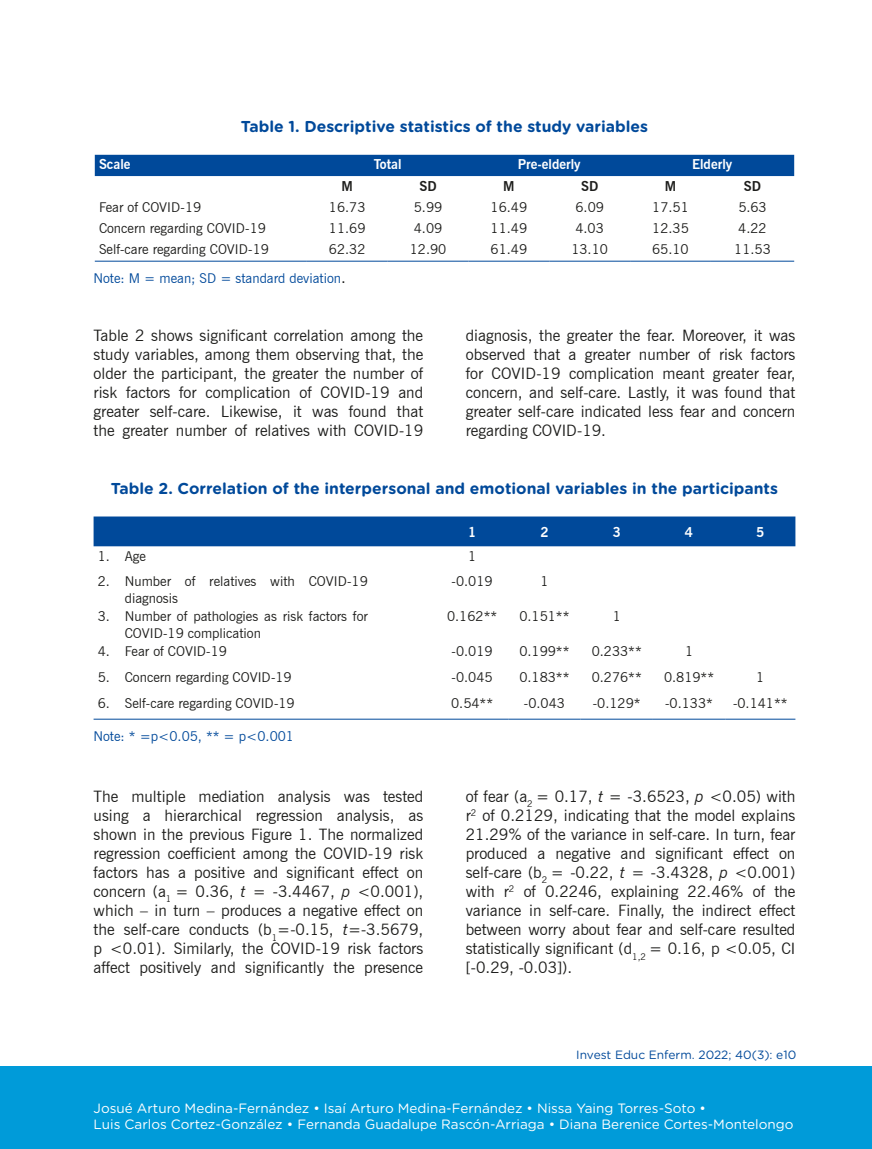
<style>
.page{position:relative;width:872px;height:1149px;background:#fff}
.page>*{position:absolute;margin:0;border:0;box-sizing:border-box;transform-origin:0 0}
.t1{font:15.75px/19px "News Gothic BT";color:#1d1d1b;text-align:justify}
.t2{font:700 15.75px "Gotham Rounded";color:#00499a}
.t3{font:13.5px/16.2px "News Gothic BT";color:#1d1d1b}
.t4{font:13.5px/16.2px "Gotham Rounded";color:#fff}
.t5{font:13.5px "News Gothic BT";color:#00499a}
.t6{font:700 13.5px "News Gothic BT";color:#fff}
.t7{font:700 13.5px "News Gothic BT";color:#1d1d1b}
.t8{font:12px "Gotham Rounded";color:#00499a}
.s1{font-size:15.75px;color:#1d1d1b}
.s2{font-style:italic}
</style>
<div class="page">
<div style="left:0;top:1065px;width:872px;height:83px;background:#009bd9"></div>
<div style="left:95px;top:155px;width:699px;height:21px;background:#00499a"></div>
<hr style="left:95px;top:261px;width:212px;height:1px;background:#00499a">
<hr style="left:307px;top:261px;width:81px;height:1px;background:#00499a">
<hr style="left:388px;top:261px;width:80px;height:1px;background:#00499a">
<hr style="left:468px;top:261px;width:81px;height:1px;background:#00499a">
<hr style="left:549px;top:261px;width:81px;height:1px;background:#00499a">
<hr style="left:630px;top:261px;width:81px;height:1px;background:#00499a">
<hr style="left:711px;top:261px;width:83px;height:1px;background:#00499a">
<div style="left:94px;top:516px;width:701px;height:30px;background:#00499a"></div>
<hr style="left:94px;top:718px;width:342px;height:1px;background:#00499a">
<hr style="left:436px;top:718px;width:72px;height:1px;background:#00499a">
<hr style="left:508px;top:718px;width:72px;height:1px;background:#00499a">
<hr style="left:580px;top:718px;width:73px;height:1px;background:#00499a">
<hr style="left:653px;top:718px;width:72px;height:1px;background:#00499a">
<hr style="left:725px;top:718px;width:70px;height:1px;background:#00499a">
<p class="t2" style="left:241px;top:115px;width:409px">Table 1. Descriptive statistics of the study variables</p>
<p class="t6" style="left:99px;top:156px;width:33px">Scale</p>
<p class="t6" style="left:374px;top:156px;width:29px">Total</p>
<p class="t6" style="left:518px;top:156px;width:64px">Pre-elderly</p>
<p class="t6" style="left:692px;top:156px;width:42px">Elderly</p>
<p class="t7" style="left:341px;top:177px;width:13px">M</p>
<p class="t7" style="left:419px;top:177px;width:19px">SD</p>
<p class="t7" style="left:503px;top:177px;width:13px">M</p>
<p class="t7" style="left:581px;top:177px;width:19px">SD</p>
<p class="t7" style="left:665px;top:177px;width:13px">M</p>
<p class="t7" style="left:744px;top:177px;width:19px">SD</p>
<p class="t3" style="left:99px;top:199px;width:104px">Fear of COVID-19</p>
<p class="t3" style="left:329px;top:199px;width:38px">16.73</p>
<p class="t3" style="left:414px;top:199px;width:30px">5.99</p>
<p class="t3" style="left:490px;top:199px;width:38px">16.49</p>
<p class="t3" style="left:575px;top:199px;width:30px">6.09</p>
<p class="t3" style="left:652px;top:199px;width:38px">17.51</p>
<p class="t3" style="left:738px;top:199px;width:30px">5.63</p>
<p class="t3" style="left:99px;top:220px;width:168px">Concern regarding COVID-19</p>
<p class="t3" style="left:329px;top:220px;width:38px">11.69</p>
<p class="t3" style="left:414px;top:220px;width:30px">4.09</p>
<p class="t3" style="left:490px;top:220px;width:38px">11.49</p>
<p class="t3" style="left:575px;top:220px;width:30px">4.03</p>
<p class="t3" style="left:652px;top:220px;width:38px">12.35</p>
<p class="t3" style="left:738px;top:220px;width:30px">4.22</p>
<p class="t3" style="left:99px;top:241px;width:171px">Self-care regarding COVID-19</p>
<p class="t3" style="left:329px;top:241px;width:38px">62.32</p>
<p class="t3" style="left:410px;top:241px;width:38px">12.90</p>
<p class="t3" style="left:490px;top:241px;width:38px">61.49</p>
<p class="t3" style="left:571px;top:241px;width:38px">13.10</p>
<p class="t3" style="left:652px;top:241px;width:38px">65.10</p>
<p class="t3" style="left:734px;top:241px;width:38px">11.53</p>
<p class="t5" style="left:94px;top:270px;width:254px">Note: M = mean; SD = standard deviation<span class="s1">.</span></p>
<p class="t1" style="left:94px;top:325px;width:331px">Table 2 shows significant correlation among the study variables, among them observing that, the older the participant, the greater the number of risk factors for complication of COVID-19 and greater self-care. Likewise, it was found that the greater number of relatives with COVID-19</p>
<p class="t1" style="left:466px;top:325px;width:331px">diagnosis, the greater the fear. Moreover, it was observed that a greater number of risk factors for COVID-19 complication meant greater fear, concern, and self-care. Lastly, it was found that greater self-care indicated less fear and concern regarding COVID-19.</p>
<p class="t2" style="left:111px;top:476px;width:668px">Table 2. Correlation of the interpersonal and emotional variables in the participants</p>
<p class="t6" style="left:468px;top:523px;width:10px">1</p>
<p class="t6" style="left:540px;top:523px;width:10px">2</p>
<p class="t6" style="left:612px;top:523px;width:10px">3</p>
<p class="t6" style="left:685px;top:523px;width:10px">4</p>
<p class="t6" style="left:756px;top:523px;width:10px">5</p>
<p class="t3" style="left:98px;top:547px;width:50px">1. Age</p>
<p class="t3" style="left:468px;top:547px;width:10px">1</p>
<p class="t3" style="left:125px;top:573px;width:244px;text-indent:-27px">2. Number of relatives with COVID-19 diagnosis</p>
<p class="t3" style="left:451px;top:573px;width:43px">-0.019</p>
<p class="t3" style="left:540px;top:573px;width:10px">1</p>
<p class="t3" style="left:125px;top:608px;width:244px;text-indent:-27px">3. Number of pathologies as risk factors for<br>COVID-19 complication</p>
<p class="t3" style="left:447px;top:608px;width:52px">0.162**</p>
<p class="t3" style="left:519px;top:608px;width:52px">0.151**</p>
<p class="t3" style="left:612px;top:608px;width:10px">1</p>
<p class="t3" style="left:98px;top:643px;width:131px">4. Fear of COVID-19</p>
<p class="t3" style="left:451px;top:643px;width:43px">-0.019</p>
<p class="t3" style="left:519px;top:643px;width:52px">0.199**</p>
<p class="t3" style="left:591px;top:643px;width:52px">0.233**</p>
<p class="t3" style="left:685px;top:643px;width:10px">1</p>
<p class="t3" style="left:98px;top:668px;width:195px">5. Concern regarding COVID-19</p>
<p class="t3" style="left:451px;top:668px;width:43px">-0.045</p>
<p class="t3" style="left:519px;top:668px;width:52px">0.183**</p>
<p class="t3" style="left:591px;top:668px;width:52px">0.276**</p>
<p class="t3" style="left:664px;top:668px;width:52px">0.819**</p>
<p class="t3" style="left:756px;top:668px;width:10px">1</p>
<p class="t3" style="left:98px;top:695px;width:198px">6. Self-care regarding COVID-19</p>
<p class="t3" style="left:451px;top:695px;width:43px">0.54**</p>
<p class="t3" style="left:524px;top:695px;width:43px">-0.043</p>
<p class="t3" style="left:593px;top:695px;width:49px">-0.129*</p>
<p class="t3" style="left:665px;top:695px;width:49px">-0.133*</p>
<p class="t3" style="left:733px;top:695px;width:56px">-0.141**</p>
<p class="t5" style="left:94px;top:728px;width:202px">Note: * =p&lt;0.05, ** = p&lt;0.001</p>
<p class="t1" style="left:94px;top:786px;width:331px">The multiple mediation analysis was tested using a hierarchical regression analysis, as shown in the previous Figure 1. The normalized regression coefficient among the COVID-19 risk factors has a positive and significant effect on concern (a<sub>1</sub> = 0.36, <span class="s2">t</span> = -3.4467, <span class="s2">p</span> &lt;0.001), which – in turn – produces a negative effect on the self-care conducts (b<sub>1</sub>=-0.15, <span class="s2">t</span>=-3.5679, p &lt;0.01). Similarly, the COVID-19 risk factors affect positively and significantly the presence</p>
<p class="t1" style="left:466px;top:786px;width:331px">of fear (a<sub>2</sub> = 0.17, <span class="s2">t</span> = -3.6523, <span class="s2">p</span> &lt;0.05) with r<sup>2</sup> of 0.2129, indicating that the model explains 21.29% of the variance in self-care. In turn, fear produced a negative and significant effect on self-care (b<sub>2</sub> = -0.22, <span class="s2">t</span> = -3.4328, <span class="s2">p</span> &lt;0.001) with r<sup>2</sup> of 0.2246, explaining 22.46% of the variance in self-care. Finally, the indirect effect between worry about fear and self-care resulted statistically significant (d<sub>1,2</sub> = 0.16, p &lt;0.05, CI [-0.29, -0.03]).</p>
<p class="t8" style="left:576px;top:1045px;width:221px">Invest Educ Enferm. 2022; 40(3): e10</p>
<p class="t4" style="left:94px;top:1098px;width:701px">Josué Arturo Medina-Fernández • Isaí Arturo Medina-Fernández • Nissa Yaing Torres-Soto •<br>Luis Carlos Cortez-González • Fernanda Guadalupe Rascón-Arriaga • Diana Berenice Cortes-Montelongo</p>
</div>
